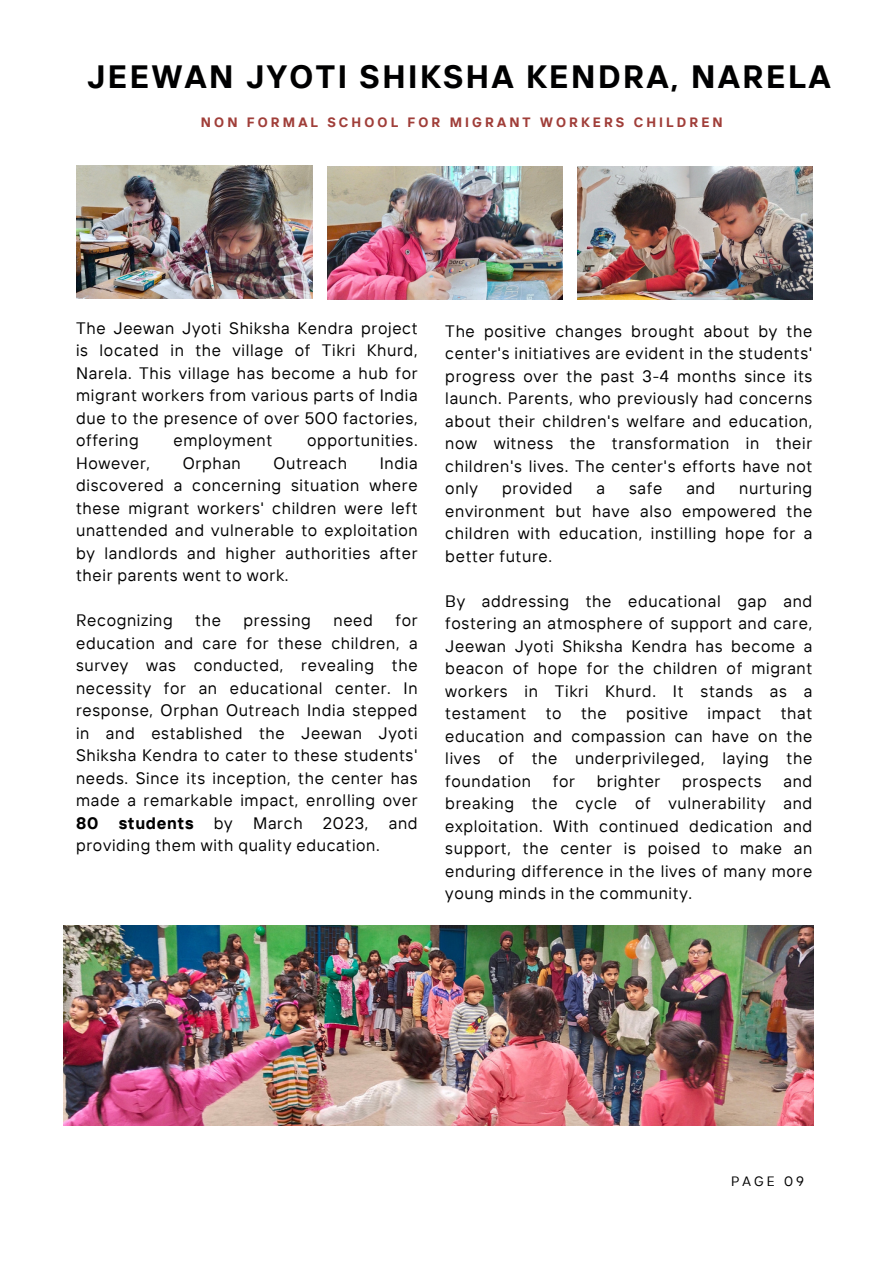
<style>
.page{position:relative;width:893px;height:1264px;background:#fff}
.page>*{position:absolute;margin:0;border:0;box-sizing:border-box;transform-origin:0 0}
.t1{font:700 32.25px "TT Interphases";letter-spacing:.08em;color:#000001}
.t2{font:16.5px/22.5px "TT Interphases";letter-spacing:.04em;color:#000001;text-align:justify}
.t3{font:700 13.5px "TT Interphases";letter-spacing:.23em;color:#a03e39}
.t4{font:13.5px "TT Interphases";letter-spacing:.23em;color:#000001}
.s1{font-weight:700}
</style>
<div class="page">
<img style="left:63px;top:925px;width:750px;height:200px">
<img style="left:577px;top:167px;width:235px;height:132px">
<img style="left:327px;top:167px;width:236px;height:132px">
<img style="left:76px;top:166px;width:236px;height:133px">
<p class="t1" style="left:87px;top:56px;width:744px">JEEWAN JYOTI SHIKSHA KENDRA, NARELA</p>
<p class="t3" style="left:201px;top:113px;width:523px">NON FORMAL SCHOOL FOR MIGRANT WORKERS CHILDREN</p>
<p class="t2" style="left:76px;top:316px;width:343px">The Jeewan Jyoti Shiksha Kendra project is located in the village of Tikri Khurd, Narela. This village has become a hub for migrant workers from various parts of India due to the presence of over 500 factories, offering</p>
<p class="t2" style="left:173px;top:429px;width:100px">employment</p>
<p class="t2" style="left:307px;top:429px;width:112px">opportunities.</p>
<p class="t2" style="left:76px;top:451px;width:76px">However,</p>
<p class="t2" style="left:183px;top:451px;width:59px">Orphan</p>
<p class="t2" style="left:273px;top:451px;width:75px">Outreach</p>
<p class="t2" style="left:76px;top:451px;width:343px;text-indent:303px">India discovered a concerning situation where these migrant workers' children were left unattended and vulnerable to exploitation by landlords and higher authorities after their parents went to work.</p>
<p class="t2" style="left:76px;top:609px;width:98px">Recognizing</p>
<p class="t2" style="left:195px;top:609px;width:27px">the</p>
<p class="t2" style="left:243px;top:609px;width:69px">pressing</p>
<p class="t2" style="left:333px;top:609px;width:41px">need</p>
<p class="t2" style="left:76px;top:609px;width:343px;text-indent:319px">for education and care for these children, a survey was conducted, revealing the necessity for an educational center. In response, Orphan Outreach India stepped in and established the Jeewan Jyoti Shiksha Kendra to cater to these students' needs. Since its inception, the center has made a remarkable impact, enrolling over <span class="s1">80 students</span> by March 2023, and providing them with quality education.</p>
<p class="t2" style="left:445px;top:319px;width:368px">The positive changes brought about by the center's initiatives are evident in the students' progress over the past 3-4 months since its launch. Parents, who previously had concerns about their children's welfare and education, now witness the transformation in their children's lives. The center's efforts have not only</p>
<p class="t2" style="left:445px;top:477px;width:368px;text-indent:294px">nurturing environment but have also empowered the children with education, instilling hope for a better future.</p>
<p class="t2" style="left:445px;top:589px;width:368px">By addressing the educational gap and fostering an atmosphere of support and care, Jeewan Jyoti Shiksha Kendra has become a beacon of hope for the children of migrant workers in Tikri Khurd. It stands as a testament to the positive impact that education and compassion can have on the lives of the underprivileged, laying the foundation</p>
<p class="t2" style="left:502px;top:477px;width:72px">provided</p>
<p class="t2" style="left:596px;top:477px;width:10px">a</p>
<p class="t2" style="left:629px;top:477px;width:35px">safe</p>
<p class="t2" style="left:686px;top:477px;width:30px">and</p>
<p class="t2" style="left:445px;top:769px;width:368px;text-indent:338px">and breaking the cycle of vulnerability and exploitation. With continued dedication and support, the center is poised to make an enduring difference in the lives of many more young minds in the community.</p>
<p class="t2" style="left:552px;top:769px;width:24px">for</p>
<p class="t2" style="left:596px;top:769px;width:65px">brighter</p>
<p class="t2" style="left:682px;top:769px;width:81px">prospects</p>
<p class="t4" style="left:731px;top:1172px;width:74px">PAGE 09</p>
</div>
